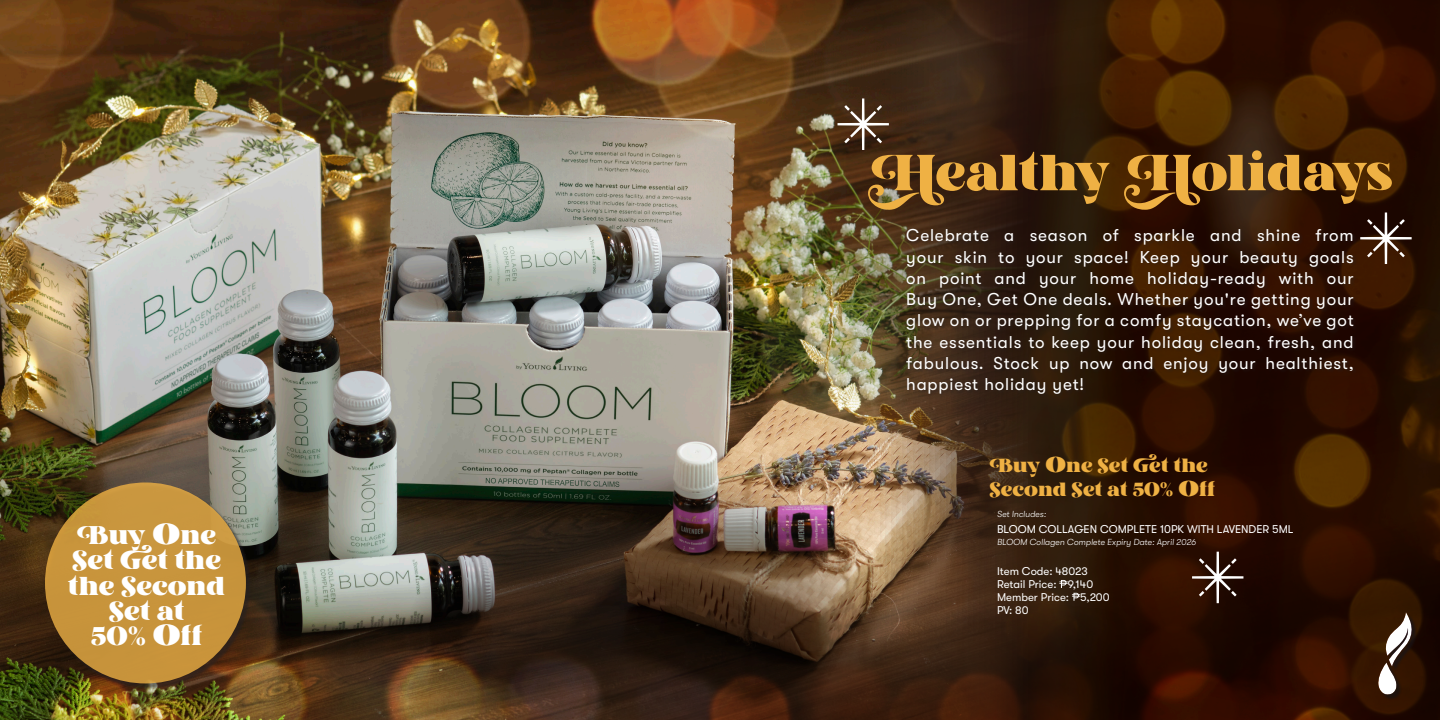
<style>
.page{position:relative;width:1440px;height:720px;background:#fff}
.page>*{position:absolute;margin:0;border:0;box-sizing:border-box;transform-origin:0 0}
.t1{font:50.38px "Kaoly Demo";letter-spacing:-.01em;color:#efb144}
.t2{font:26px/25.4px "Kaoly Demo";color:#fff;text-align:center}
.t3{font:19.25px/24.4px "Kaoly Demo";color:#efb144}
.t4{font:17px/21.2px "GT Walsheim";letter-spacing:.05em;color:#fff;text-align:justify}
.t5{font:11.25px/12.9px "GT Walsheim";color:#fff}
.t6{font:italic 300 8.75px "GT Walsheim";color:#fff}
.s1{font-size:38.75px}
.s2{font-size:28.75px}
</style>
<div class="page">
<img style="left:0;top:0;width:939px;height:522px">
<img style="left:720px;top:150px;width:38px;height:313px">
<img style="left:758px;top:14px;width:682px;height:478px">
<svg style="left:939px;top:299px;width:501px;height:210px;background:#311706"></svg>
<img style="left:401px;top:463px;width:506px;height:59px">
<div style="left:906px;top:228px;width:451px;height:170px;background:#231f20;opacity:.45"></div>
<img style="left:690px;top:509px;width:750px;height:211px">
<img style="left:482px;top:0;width:949px;height:150px">
<img style="left:0;top:522px;width:1130px;height:198px">
<svg style="left:838px;top:98px;width:51px;height:52px;background:#624c3a"></svg>
<svg style="left:1360px;top:213px;width:52px;height:51px;background:#50382b"></svg>
<svg style="left:1192px;top:552px;width:51px;height:51px;background:#4c352c"></svg>
<svg style="left:1059px;top:580px;width:21px;height:21px"></svg>
<div style="left:46px;top:483px;width:206px;height:207px;background:#231f20;opacity:.75"></div>
<div style="left:45px;top:482px;width:201px;height:201px;background:#c8943b;border-radius:50%"></div>
<p class="t2" style="left:68px;top:523px;width:159px">Buy <span class="s1">o</span>ne<br>Set Get the the Second<br>Set at<br>50% <span class="s1">o</span>ff</p>
<p class="t1" style="left:867px;top:135px;width:527px">Healthy Holidays</p>
<p class="t4" style="left:906px;top:225px;width:449px">Celebrate a season of sparkle and shine from your skin to your space! Keep your beauty goals on point and your home holiday-ready with our Buy One, Get One deals. Whether you're getting your glow on or prepping for a comfy staycation, we’ve got the essentials to keep your holiday clean, fresh, and fabulous. Stock up now and enjoy your healthiest, happiest holiday yet!</p>
<p class="t3" style="left:990px;top:453px;width:227px">Buy <span class="s2">o</span>ne Set Get the<br>Second Set at 50% <span class="s2">o</span>ff</p>
<p class="t6" style="left:997px;top:509px;width:51px">Set Includes:</p>
<p class="t5" style="left:997px;top:522px;width:298px">BLOOM COLLAGEN COMPLETE 10PK WITH LAVENDER 5ML</p>
<p class="t6" style="left:997px;top:538px;width:200px">BLOOM Collagen Complete Expiry Date: April 2026</p>
<p class="t5" style="left:997px;top:565px;width:114px">Item Code: 48023<br>Retail Price: 9,140<br>Member Price: 5,200<br>PV: 80</p>
</div>
